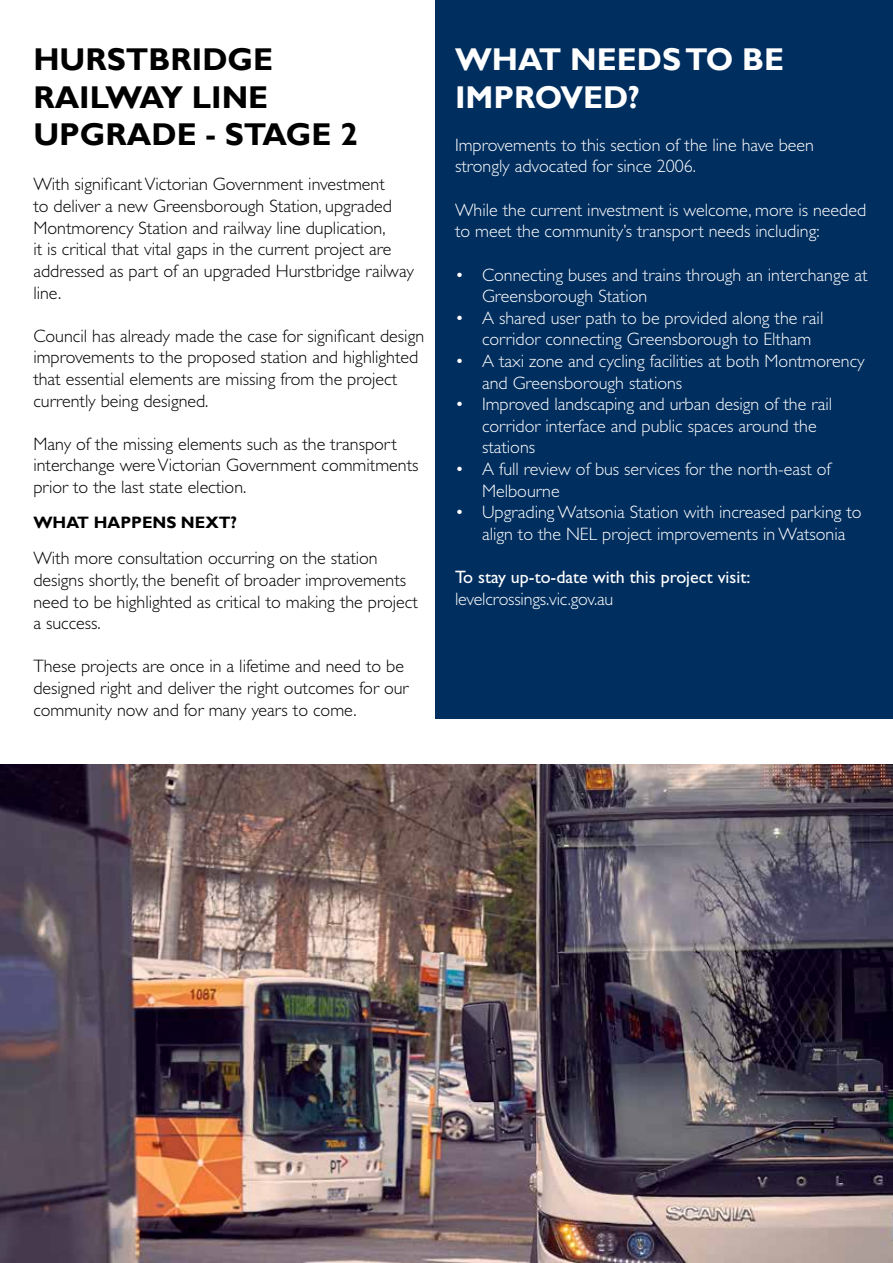
<style>
.page{position:relative;width:893px;height:1263px;background:#fff}
.page>*{position:absolute;margin:0;border:0;box-sizing:border-box;transform-origin:0 0}
.t1{font:700 31.5px/37.8px "Gill Sans";color:#000}
.t2{font:700 31.5px/37.8px "Gill Sans";color:#fff}
.t3{font:300 18px/21.6px "Gill Sans Std";color:#000}
.t4{font:300 18px/21.6px "Gill Sans Std";color:#fff}
.t5{font:18px "Gill Sans Std";color:#fff}
.t6{font:700 16.5px "Gill Sans";color:#000}
</style>
<div class="page">
<div style="left:436px;top:0;width:457px;height:719px;background:#002e5f"></div>
<img style="left:0;top:764px;width:893px;height:499px">
<h1 class="t1" style="left:33px;top:41px;width:326px">HURSTBRIDGE<br>RAILWAY LINE<br>UPGRADE - STAGE 2</h1>
<p class="t3" style="left:33px;top:174px;width:382px">With significant Victorian Government investment<br>to deliver a new Greensborough Station, upgraded Montmorency Station and railway line duplication,<br>it is critical that vital gaps in the current project are addressed as part of an upgraded Hurstbridge railway line.</p>
<p class="t3" style="left:33px;top:325px;width:392px">Council has already made the case for significant design improvements to the proposed station and highlighted that essential elements are missing from the project currently being designed.</p>
<p class="t3" style="left:33px;top:433px;width:387px">Many of the missing elements such as the transport interchange were Victorian Government commitments prior to the last state election.</p>
<p class="t6" style="left:33px;top:512px;width:205px">WHAT HAPPENS NEXT?</p>
<p class="t3" style="left:33px;top:548px;width:386px">With more consultation occurring on the station designs shortly, the benefit of broader improvements need to be highlighted as critical to making the project a success.</p>
<p class="t3" style="left:33px;top:656px;width:377px">These projects are once in a lifetime and need to be designed right and deliver the right outcomes for our community now and for many years to come.</p>
<h1 class="t2" style="left:455px;top:41px;width:331px">WHAT NEEDS TO BE<br>IMPROVED?</h1>
<p class="t4" style="left:455px;top:134px;width:360px">Improvements to this section of the line have been strongly advocated for since 2006.</p>
<p class="t4" style="left:455px;top:199px;width:413px">While the current investment is welcome, more is needed to meet the community’s transport needs including:</p>
<p class="t4" style="left:482px;top:264px;width:387px;text-indent:-27px">• Connecting buses and trains through an interchange at<br>Greensborough Station</p>
<p class="t4" style="left:482px;top:307px;width:343px;text-indent:-27px">• A shared user path to be provided along the rail corridor connecting Greensborough to Eltham</p>
<p class="t4" style="left:482px;top:350px;width:384px;text-indent:-27px">• A taxi zone and cycling facilities at both Montmorency and Greensborough stations</p>
<p class="t4" style="left:482px;top:393px;width:352px;text-indent:-27px">• Improved landscaping and urban design of the rail corridor interface and public spaces around the stations</p>
<p class="t4" style="left:482px;top:458px;width:350px;text-indent:-27px">• A full review of bus services for the north-east of<br>Melbourne</p>
<p class="t4" style="left:455px;top:501px;width:408px;text-align:center">• Upgrading Watsonia Station with increased parking to align to the NEL project improvements in Watsonia</p>
<p class="t5" style="left:455px;top:566px;width:297px">To stay up-to-date with this project visit:</p>
<p class="t4" style="left:455px;top:588px;width:160px">levelcrossings.vic.gov.au</p>
</div>
